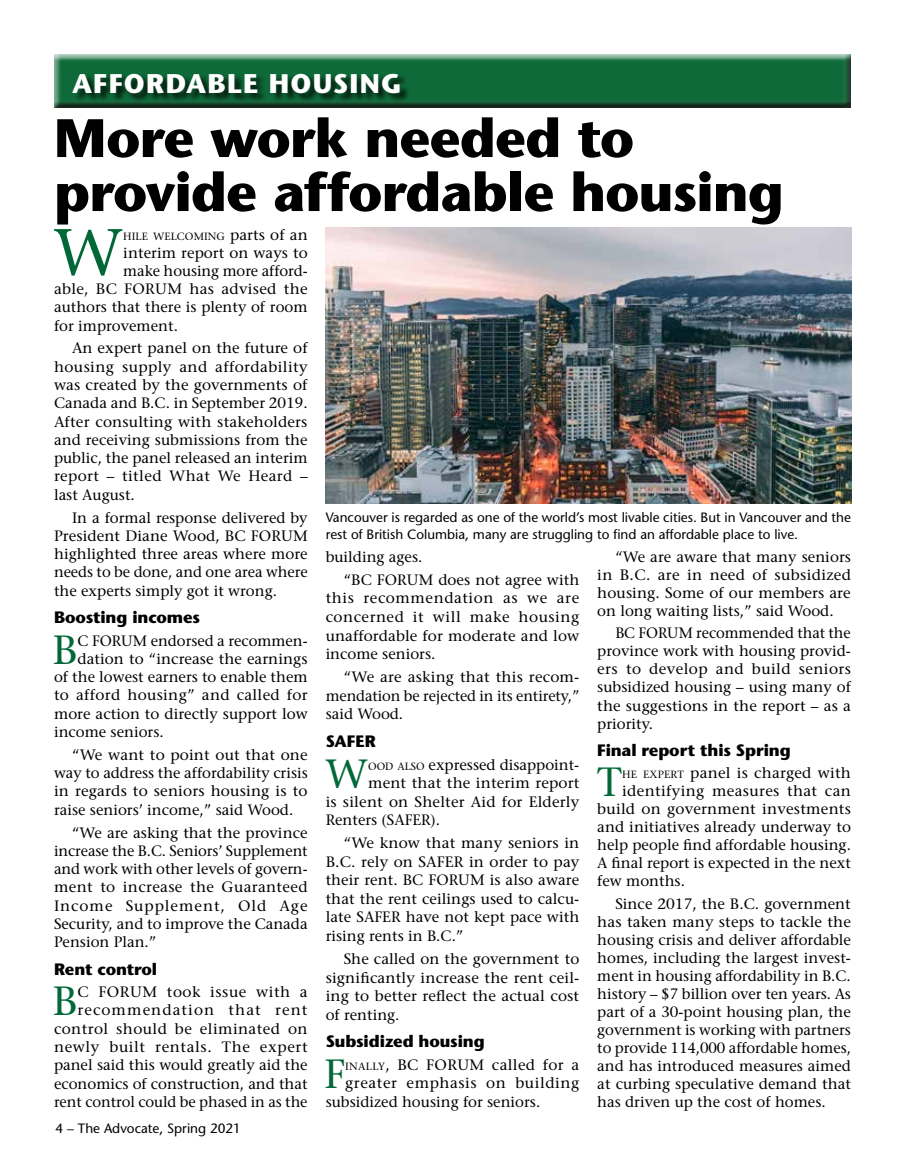
<style>
.page{position:relative;width:905px;height:1161px;background:#fff}
.page>*{position:absolute;margin:0;border:0;box-sizing:border-box;transform-origin:0 0}
.t1{font:66.45px "Stone Serif";color:#006937}
.t2{font:700 54px/54px "Stone Sans";letter-spacing:-.015em;color:#000}
.t3{font:40.65px "Stone Serif";color:#006937}
.t4{font:700 27px "Stone Sans";letter-spacing:.045em;color:#fff}
.t5{font:700 16.5px "Stone Sans";letter-spacing:-.005em;color:#000}
.t6{font:15px/18.3px "Stone Serif";color:#000;text-align:justify}
.t7{font:15px "Stone Serif";letter-spacing:.02em;color:#000}
.t8{font:15px "Stone Serif";letter-spacing:.035em;color:#000}
.t9{font:15px "Stone Serif";color:#000}
.t10{font:13.5px/16.5px "Stone Sans";color:#000}
.t11{font:10.5px "Stone Serif";letter-spacing:.005em;color:#000}
.s1{font-size:15px}
.s2{font-style:inherit}
.s3{font-size:10.5px}
</style>
<div class="page">
<div style="left:52px;top:54px;width:798px;height:54px;background:#000;opacity:.75"></div>
<div style="left:73px;top:74px;width:337px;height:29px;background:#000;opacity:.75"></div>
<img style="left:326px;top:228px;width:525px;height:276px">
<h3 class="t4" style="left:72px;top:66px;width:331px">AFFORDABLE HOUSING</h3>
<h2 class="t2" style="left:54px;top:110px;width:731px">More work needed to provide affordable housing</h2>
<h1 class="t1" style="left:53px;top:212px;width:72px">W</h1>
<p class="t11" style="left:123px;top:230px;width:186px">HILE WELCOMING <span class="s1">parts of an</span></p>
<p class="t6" style="left:123px;top:243px;width:186px">interim report on ways to</p>
<p class="t6" style="left:123px;top:261px;width:186px">make housing more afford-</p>
<p class="t7" style="left:54px;top:279px;width:255px">able, BC FORUM has advised the</p>
<p class="t6" style="left:54px;top:298px;width:255px">authors that there is plenty of room</p>
<p class="t6" style="left:54px;top:316px;width:125px">for improvement.</p>
<p class="t6" style="left:54px;top:339px;width:255px;text-indent:18px">An expert panel on the future of housing supply and affordability was created by the governments of Canada and B.C. in September 2019.<br>After consulting with stakeholders and receiving submissions from the public, the panel released an interim report – titled What We Heard – last August.</p>
<p class="t6" style="left:54px;top:508px;width:255px;text-indent:18px">In a formal response delivered by President Diane Wood, BC FORUM highlighted three areas where more needs to be done, and one area where the experts simply got it wrong.</p>
<p class="t5" style="left:54px;top:607px;width:148px">Boosting incomes</p>
<h3 class="t3" style="left:52px;top:625px;width:27px">B</h3>
<p class="t6" style="left:77px;top:631px;width:232px"><span class="s2">C FORUM</span> endorsed a recommen-</p>
<p class="t6" style="left:77px;top:649px;width:231px">dation to “increase the earnings</p>
<p class="t6" style="left:54px;top:668px;width:255px">of the lowest earners to enable them</p>
<p class="t7" style="left:54px;top:686px;width:255px">to afford housing” and called for</p>
<p class="t6" style="left:54px;top:704px;width:255px">more action to directly support low</p>
<p class="t6" style="left:54px;top:723px;width:111px">income seniors.</p>
<p class="t6" style="left:54px;top:745px;width:255px;text-indent:18px">“We want to point out that one way to address the affordability crisis in regards to seniors housing is to raise seniors’ income,” said Wood.</p>
<p class="t6" style="left:54px;top:823px;width:255px;text-indent:18px">“We are asking that the province increase the B.C. Seniors’ Supplement and work with other levels of govern&shy;ment to increase the Guaranteed Income Supplement, Old Age Security, and to improve the Canada Pension Plan.”</p>
<p class="t5" style="left:54px;top:958px;width:105px">Rent control</p>
<h3 class="t3" style="left:52px;top:976px;width:27px">B</h3>
<p class="t9" style="left:77px;top:983px;width:67px">C FORUM</p>
<p class="t6" style="left:54px;top:983px;width:255px;text-align:right">took issue with a recommendation that rent control should be eliminated on newly built rentals. The expert panel said this would greatly aid the economics of construction, and that rent control could be phased in as the</p>
<p class="t10" style="left:56px;top:1120px;width:187px">4 – The Advocate, Spring 2021</p>
<p class="t10" style="left:326px;top:509px;width:527px">Vancouver is regarded as one of the world’s most livable cities. But in Vancouver and the rest of British Columbia, many are struggling to find an affordable place to live.</p>
<p class="t6" style="left:344px;top:545px;width:237px;line-height:23.1px;text-indent:-18px">building ages.<br>“BC FORUM does not agree with</p>
<p class="t6" style="left:326px;top:589px;width:255px">this recommendation as we are concerned it will make housing unaffordable for moderate and low income seniors.</p>
<p class="t6" style="left:326px;top:668px;width:255px;text-indent:18px">“We are asking that this recom&shy;mendation be rejected in its entirety,” said Wood.</p>
<p class="t5" style="left:326px;top:731px;width:52px">SAFER</p>
<h3 class="t3" style="left:325px;top:749px;width:44px">W</h3>
<p class="t6" style="left:368px;top:755px;width:213px"><span class="s3">OOD ALSO</span> expressed disappoint-</p>
<p class="t6" style="left:368px;top:773px;width:213px">ment that the interim report</p>
<p class="t6" style="left:325px;top:792px;width:255px">is silent on Shelter Aid for Elderly</p>
<p class="t6" style="left:326px;top:811px;width:116px">Renters (SAFER).</p>
<p class="t6" style="left:326px;top:834px;width:255px;text-indent:18px">“We know that many seniors in B.C. rely on SAFER in order to pay their rent. BC FORUM is also aware that the rent ceilings used to calcu&shy;late SAFER have not kept pace with rising rents in B.C.”</p>
<p class="t6" style="left:326px;top:949px;width:255px;text-indent:18px">She called on the government to significantly increase the rent ceil&shy;ing to better reflect the actual cost of renting.</p>
<p class="t5" style="left:326px;top:1031px;width:161px">Subsidized housing</p>
<h3 class="t3" style="left:324px;top:1049px;width:23px">F</h3>
<p class="t11" style="left:345px;top:1060px;width:64px">INALLY<span class="s1">, BC</span></p>
<p class="t7" style="left:426px;top:1056px;width:154px">FORUM called for a</p>
<p class="t8" style="left:345px;top:1074px;width:235px">greater emphasis on building</p>
<p class="t6" style="left:326px;top:1093px;width:216px">subsidized housing for seniors.</p>
<p class="t6" style="left:597px;top:547px;width:255px;text-indent:18px">“We are aware that many seniors in B.C. are in need of subsidized housing. Some of our members are on long waiting lists,” said Wood.</p>
<p class="t6" style="left:597px;top:624px;width:255px;text-indent:18px">BC FORUM recommended that the province work with housing provid&shy;ers to develop and build seniors subsidized housing – using many of the suggestions in the report – as a priority.</p>
<p class="t5" style="left:597px;top:739px;width:195px">Final report this Spring</p>
<h3 class="t3" style="left:597px;top:757px;width:26px">T</h3>
<p class="t6" style="left:622px;top:764px;width:230px"><span class="s3">HE EXPERT</span> panel is charged with</p>
<p class="t7" style="left:622px;top:782px;width:230px">identifying measures that can</p>
<p class="t6" style="left:597px;top:800px;width:255px">build on government investments</p>
<p class="t6" style="left:597px;top:818px;width:255px">and initiatives already underway to</p>
<p class="t6" style="left:597px;top:836px;width:255px">help people find affordable housing.</p>
<p class="t6" style="left:597px;top:854px;width:255px">A final report is expected in the next</p>
<p class="t6" style="left:597px;top:872px;width:89px">few months.</p>
<p class="t6" style="left:597px;top:894px;width:255px;text-indent:18px">Since 2017, the B.C. government has taken many steps to tackle the housing crisis and deliver affordable homes, including the largest invest&shy;ment in housing affordability in B.C. history – $7 billion over ten years. As part of a 30-point housing plan, the government is working with partners to provide 114,000 affordable homes, and has introduced measures aimed at curbing speculative demand that has driven up the cost of homes.</p>
</div>
